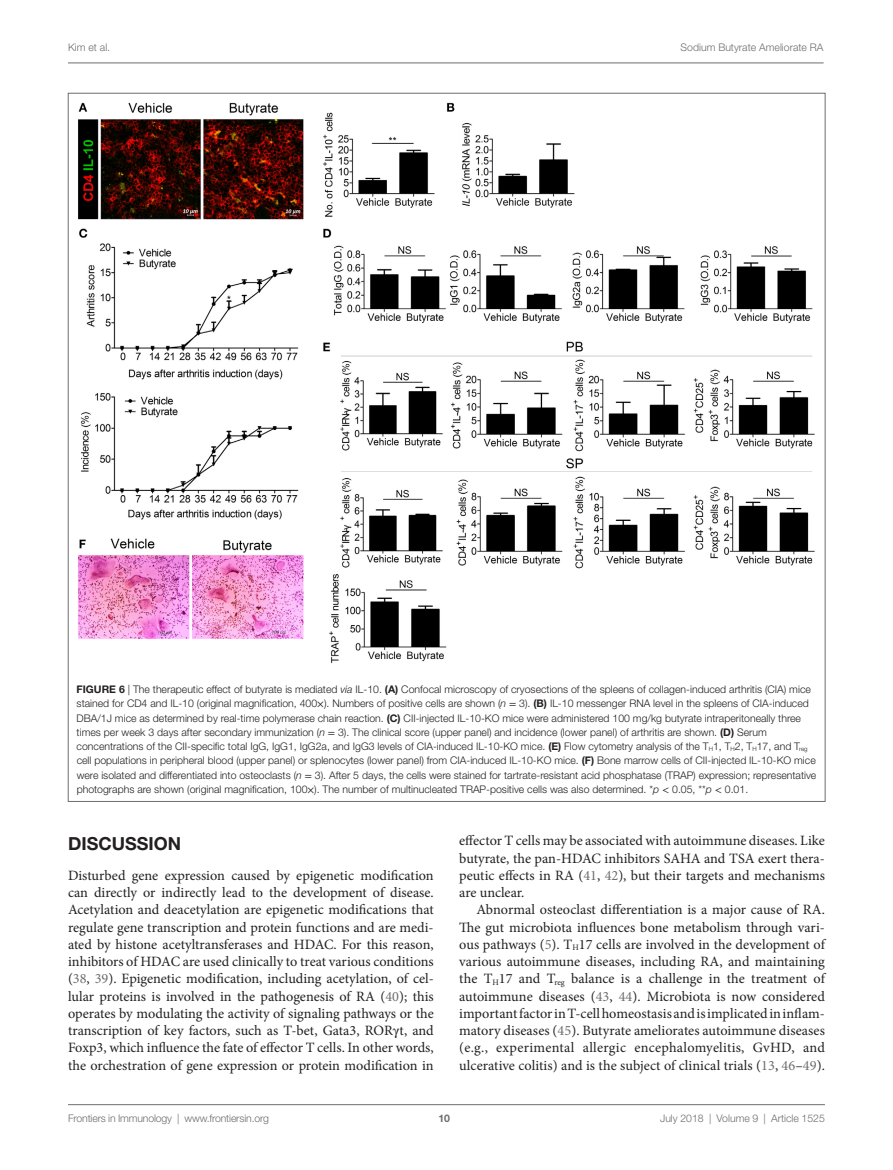
<style>
.page{position:relative;width:893px;height:1170px;background:#fff}
.page>*{position:absolute;margin:0;border:0;box-sizing:border-box;transform-origin:0 0}
.t1{font:700 18px "Helvetica Neue LT Std";color:#231f20}
.t2{font:14.25px/17.2px "Minion Pro";color:#231f20;text-align:justify}
.t3{font:300 10.5px/14.2px "Helvetica Neue LT Std";color:#231f20}
.t4{font:300 10.5px "Helvetica Neue LT Std";color:#6c6d70}
.t5{font:700 10.5px "Helvetica Neue LT Std";color:#6c6d70}
.s1{font-weight:700}
.s2{font-style:italic}
.s3{font-family:"STIX General";font-weight:400}
.s4{color:#6c6d70}
.s5{font-family:"STIX General"}
</style>
<div class="page">
<img style="left:78px;top:102px;width:737px;height:561px">
<hr style="left:68px;top:63px;width:756px;height:1px;background:#6c6d70">
<hr style="left:68px;top:1104px;width:757px;height:1px;background:#6c6d70">
<p class="t4" style="left:68px;top:41px;width:44px">Kim et al.</p>
<p class="t4" style="left:681px;top:41px;width:144px">Sodium Butyrate Ameliorate RA</p>
<p class="t3" style="left:77px;top:682px;width:741px"><span class="s1">FIGURE 6</span> | The therapeutic effect of butyrate is mediated <span class="s2">via</span> IL-10. <span class="s1">(A)</span> Confocal microscopy of cryosections of the spleens of collagen-induced arthritis (CIA) mice stained for CD4 and IL-10 (original magnification, 400<span class="s3">×</span>). Numbers of positive cells are shown (<span class="s2">n</span> <span class="s3">=</span> 3). <span class="s1">(B)</span> IL-10 messenger RNA level in the spleens of CIA-induced DBA/1J mice as determined by real-time polymerase chain reaction. <span class="s1">(C)</span> CII-injected IL-10-KO mice were administered 100 mg/kg butyrate intraperitoneally three times per week 3 days after secondary immunization (<span class="s2">n</span> <span class="s3">=</span> 3). The clinical score (upper panel) and incidence (lower panel) of arthritis are shown. <span class="s1">(D)</span> Serum concentrations of the CII-specific total IgG, IgG1, IgG2a, and IgG3 levels of CIA-induced IL-10-KO mice. <span class="s1">(E)</span> Flow cytometry analysis of the T<sub>H</sub>1, T<sub>H</sub>2, T<sub>H</sub>17, and T<sub>reg </sub>cell populations in peripheral blood (upper panel) or splenocytes (lower panel) from CIA-induced IL-10-KO mice. <span class="s1">(F)</span> Bone marrow cells of CII-injected IL-10-KO mice were isolated and differentiated into osteoclasts (<span class="s2">n</span> <span class="s3">=</span> 3). After 5 days, the cells were stained for tartrate-resistant acid phosphatase (TRAP) expression; representative photographs are shown (original magnification, 100<span class="s3">×</span>). The number of multinucleated TRAP-positive cells was also determined. *<span class="s2">p</span> <span class="s3">&lt;</span> 0.05, **<span class="s2">p</span> <span class="s3">&lt;</span> 0.01.</p>
<p class="t1" style="left:68px;top:832px;width:112px">DISCUSSION</p>
<p class="t2" style="left:68px;top:866px;width:367px">Disturbed gene expression caused by epigenetic modification can directly or indirectly lead to the development of disease.<br>Acetylation and deacetylation are epigenetic modifications that regulate gene transcription and protein functions and are medi&shy;ated by histone acetyltransferases and HDAC. For this reason, inhibitors of HDAC are used clinically to treat various conditions (<span class="s4">38</span>, <span class="s4">39</span>). Epigenetic modification, including acetylation, of cel&shy;lular proteins is involved in the pathogenesis of RA (<span class="s4">40</span>); this operates by modulating the activity of signaling pathways or the transcription of key factors, such as T-bet, Gata3, ROR<span class="s5">γ</span>t, and Foxp3, which influence the fate of effector T cells. In other words, the orchestration of gene expression or protein modification in</p>
<p class="t2" style="left:459px;top:832px;width:367px">effector T cells may be associated with autoimmune diseases. Like butyrate, the pan-HDAC inhibitors SAHA and TSA exert thera&shy;peutic effects in RA (<span class="s4">41</span>, <span class="s4">42</span>), but their targets and mechanisms are unclear.</p>
<p class="t2" style="left:459px;top:901px;width:367px;text-indent:17px">Abnormal osteoclast differentiation is a major cause of RA.<br>The gut microbiota influences bone metabolism through vari&shy;ous pathways (<span class="s4">5</span>). T<sub>H</sub>17 cells are involved in the development of various autoimmune diseases, including RA, and maintaining the T<sub>H</sub>17 and T<sub>reg</sub> balance is a challenge in the treatment of autoimmune diseases (<span class="s4">43</span>, <span class="s4">44</span>). Microbiota is now considered important factor in T-cell homeostasis and is implicated in inflam&shy;matory diseases (<span class="s4">45</span>). Butyrate ameliorates autoimmune diseases (e.g., experimental allergic encephalomyelitis, GvHD, and ulcerative colitis) and is the subject of clinical trials (<span class="s4">13</span>, <span class="s4">46</span>–<span class="s4">49</span>).</p>
<p class="t4" style="left:68px;top:1111px;width:203px">Frontiers in Immunology | www.frontiersin.org</p>
<p class="t4" style="left:660px;top:1111px;width:166px">July 2018 | Volume 9 | Article 1525</p>
<p class="t5" style="left:439px;top:1111px;width:13px">10</p>
</div>
